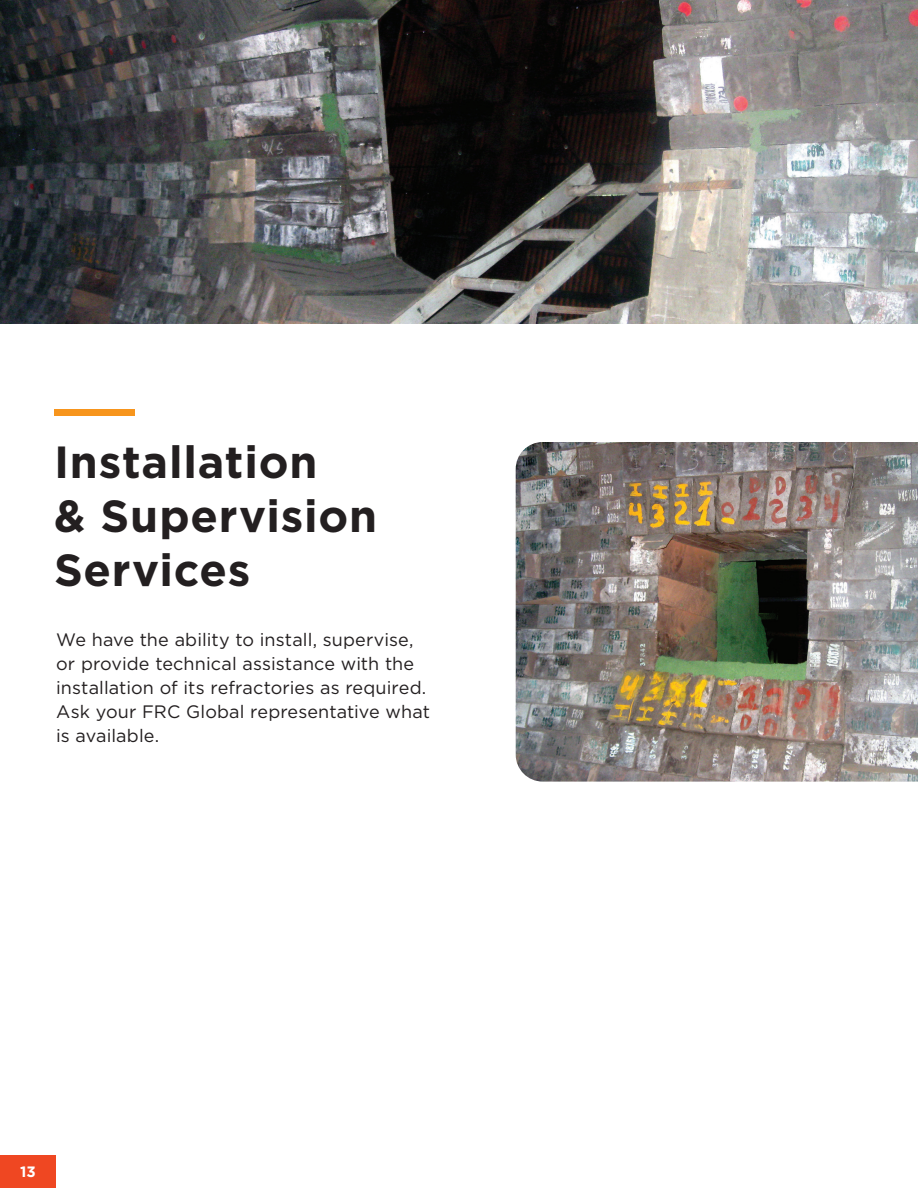
<style>
.page{position:relative;width:918px;height:1188px;background:#fff}
.page>*{position:absolute;margin:0;border:0;box-sizing:border-box;transform-origin:0 0}
.Headlines{font:700 45px/54px "Gotham";letter-spacing:.015em;color:#231f20}
.body_copy{font:18px/24px "Gotham";letter-spacing:.005em;color:#231f20}
.t1{font:700 15px "Gotham";color:#fff}
</style>
<div class="page">
<div style="left:54px;top:409px;width:81px;height:7px;background:#f7951d"></div>
<img style="left:0;top:0;width:918px;height:324px">
<img style="left:516px;top:442px;width:402px;height:340px">
<div style="left:0;top:1155px;width:56px;height:33px;background:#ef4722"></div>
<p class="Headlines" style="left:54px;top:435px;width:325px">Installation<br>&amp; Supervision<br>Services</p>
<p class="body_copy" style="left:56px;top:627px;width:375px">We have the ability to install, supervise, or provide technical assistance with the installation of its refractories as required.<br>Ask your FRC Global representative what is available.</p>
<p class="t1" style="left:20px;top:1162px;width:17px">13</p>
</div>
